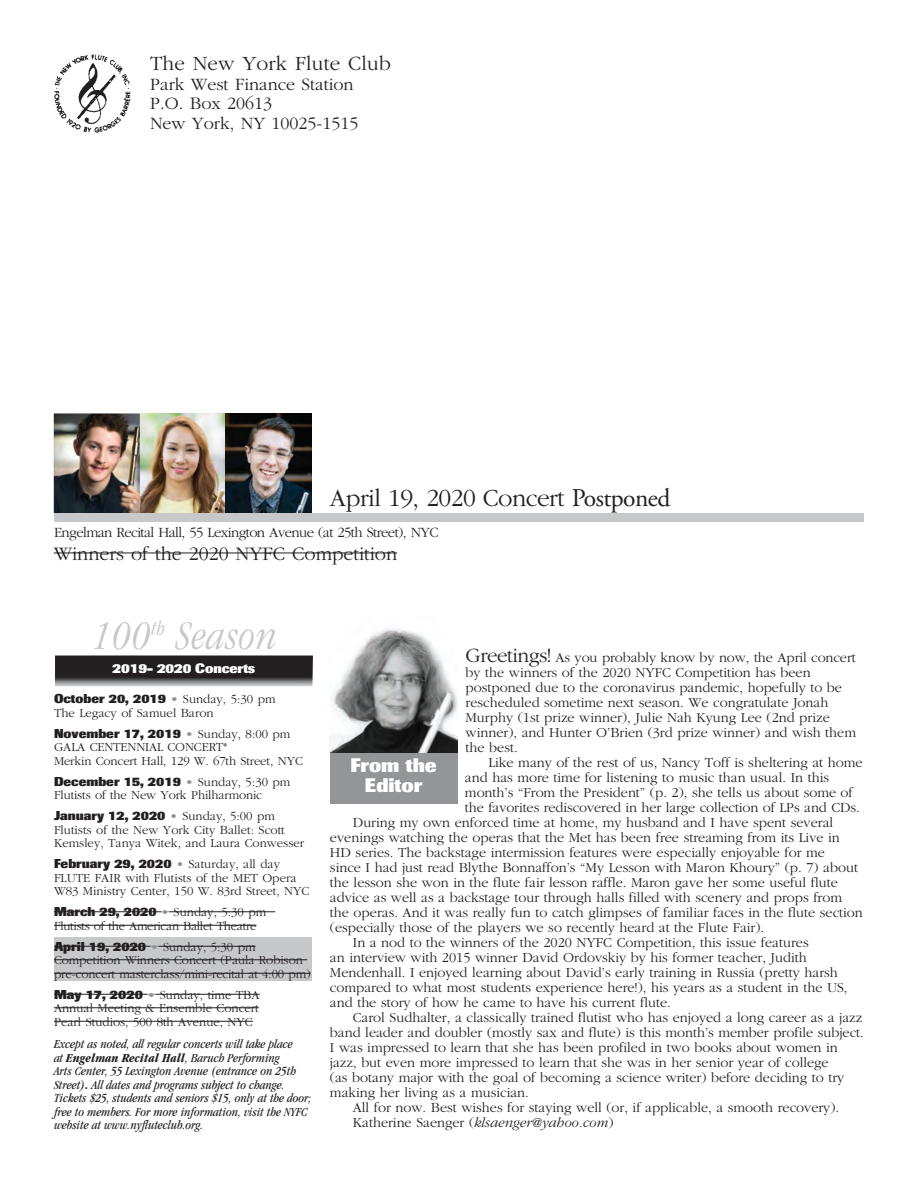
<style>
.page{position:relative;width:918px;height:1188px;background:#fff}
.page>*{position:absolute;margin:0;border:0;box-sizing:border-box;transform-origin:0 0}
.t1{font:italic 300 condensed 42px "Garamond";letter-spacing:.025em;color:#c7c8ca}
.t2{font:300 25.5px "Garamond";letter-spacing:-.02em;color:#231f20}
.t3{font:300 21px "Garamond";letter-spacing:.01em;color:#231f20}
.t4{font:300 19.8px "Garamond";color:#231f20}
.t5{font:800 19.5px/19.5px "Imago";color:#fff;text-align:center}
.t6{font:300 18px/19.5px "Garamond";color:#231f20}
.t7{font:300 14.7px "Garamond";letter-spacing:-.04em;color:#231f20}
.t8{font:300 14.25px/15px "Garamond";color:#231f20}
.t9{font:italic 300 14.25px "Garamond";color:#231f20}
.t10{font:800 13.5px "Imago";letter-spacing:-.01em;color:#fff}
.t11{font:300 12.75px/13.5px "Garamond";color:#231f20}
.t12{font:italic condensed 12.75px/13.5px "Garamond";color:#231f20}
.t13{font:800 12.75px "Imago";color:#231f20}
.t14{font:300 12.75px/13.5px "Garamond";letter-spacing:-.02em;color:#231f20}
.s1{font-family:"Adobe Garamond Pro";font-weight:400}
.s2{font-family:"Garamond";font-weight:300;color:#939598}
.s3{font-family:"Garamond";font-weight:300}
.s4{font-family:"Imago";font-weight:800}
.s5{color:#939598}
.s6{font-weight:700}
.s7{font-size:21px}
.s8{font-style:normal}
</style>
<div class="page">
<img style="left:54px;top:54px;width:76px;height:78px">
<div style="left:54px;top:937px;width:258px;height:43px;background:#c7c8ca"></div>
<img style="left:55px;top:655px;width:258px;height:31px">
<hr style="left:54px;top:911px;width:107px;height:1px;background:#231f20">
<hr style="left:169px;top:911px;width:106px;height:1px;background:#231f20">
<hr style="left:54px;top:925px;width:202px;height:1px;background:#231f20">
<hr style="left:54px;top:946px;width:97px;height:1px;background:#231f20">
<hr style="left:159px;top:946px;width:97px;height:1px;background:#231f20">
<hr style="left:54px;top:959px;width:253px;height:1px;background:#231f20">
<hr style="left:54px;top:973px;width:257px;height:1px;background:#231f20">
<hr style="left:54px;top:994px;width:93px;height:1px;background:#231f20">
<hr style="left:155px;top:994px;width:105px;height:1px;background:#231f20">
<hr style="left:54px;top:1007px;width:205px;height:1px;background:#231f20">
<hr style="left:54px;top:1021px;width:199px;height:1px;background:#231f20">
<div style="left:54px;top:513px;width:810px;height:9px;background:#c7c8ca"></div>
<div style="left:330px;top:750px;width:127px;height:54px;background:#939598"></div>
<img style="left:330px;top:629px;width:127px;height:124px">
<hr style="left:54px;top:552px;width:343px;height:1px;background:#231f20">
<img style="left:54px;top:413px;width:258px;height:100px">
<h3 class="t3" style="left:150px;top:53px;width:242px">The New York Flute Club</h3>
<p class="t6" style="left:150px;top:75px;width:210px">Park West Finance Station<br>P.O. Box 20613<br>New York, NY 10025-1515</p>
<h2 class="t2" style="left:330px;top:485px;width:342px">April 19, 2020 Concert <span class="s1">Postponed</span></h2>
<p class="t7" style="left:54px;top:525px;width:386px">Engelman Recital Hall, 55 Lexington Avenue (at 25th Street), NYC</p>
<h3 class="t4" style="left:54px;top:543px;width:345px">Winners of the 2020 NYFC Competition</h3>
<h1 class="t1" style="left:92px;top:613px;width:187px">100<sup>th</sup> Season</h1>
<p class="t10" style="left:113px;top:660px;width:144px">2019- 2020 Concerts</p>
<p class="t13" style="left:54px;top:691px;width:223px">October 20, 2019 <span class="s2">•</span> <span class="s3">Sunday, 5:30 pm</span></p>
<p class="t11" style="left:54px;top:706px;width:161px">The Legacy of Samuel Baron</p>
<p class="t13" style="left:54px;top:725px;width:238px">November 17, 2019 <span class="s2">•</span> <span class="s3">Sunday, 8:00 pm</span></p>
<p class="t11" style="left:54px;top:740px;width:251px">GALA CENTENNIAL CONCERT*<br>Merkin Concert Hall, 129 W. 67th Street, NYC</p>
<p class="t13" style="left:54px;top:773px;width:238px">December 15, 2019 <span class="s2">•</span> <span class="s3">Sunday, 5:30 pm</span></p>
<p class="t11" style="left:54px;top:789px;width:210px">Flutists of the New York Philharmonic</p>
<p class="t13" style="left:54px;top:808px;width:223px">January 12, 2020 <span class="s2">•</span> <span class="s3">Sunday, 5:00 pm</span></p>
<p class="t11" style="left:54px;top:823px;width:252px">Flutists of the New York City Ballet: Scott<br>Kemsley, Tanya Witek, and Laura Conwesser</p>
<p class="t13" style="left:54px;top:856px;width:228px">February 29, 2020 <span class="s2">•</span> <span class="s3">Saturday, all day</span></p>
<p class="t11" style="left:54px;top:871px;width:257px">FLUTE FAIR with Flutists of the MET Opera<br>W83 Ministry Center, 150 W. 83rd Street, NYC</p>
<p class="t14" style="left:54px;top:905px;width:214px"><span class="s4">March 29, 2020</span> <span class="s5">•</span> Sunday, 5:30 pm<br>Flutists of the American Ballet Theatre</p>
<p class="t11" style="left:54px;top:940px;width:258px"><span class="s4">April 19, 2020</span> <span class="s5">•</span> Sunday, 5:30 pm<br>Competition Winners Concert (Paula Robison pre-concert masterclass/mini-recital at 4:00 pm)</p>
<p class="t11" style="left:54px;top:988px;width:207px;text-align:justify"><span class="s4">May 17, 2020</span> <span class="s5">•</span> Sunday, time TBA Annual Meeting &amp; Ensemble Concert Pearl Studios, 500 8th Avenue, NYC</p>
<p class="t12" style="left:54px;top:1037px;width:259px">Except as noted, all regular concerts will take place<br>at <span class="s6">Engelman Recital Hall</span>, Baruch Performing<br>Arts Center, 55 Lexington Avenue (entrance on 25th Street)<span class="s6">.</span> All dates and programs subject to change.<br>Tickets $25, students and seniors $15, only at the door; free to members. For more information, visit the NYFC website at www.nyfluteclub.org.</p>
<p class="t8" style="left:466px;top:650px;width:392px"><span class="s7">Greetings!</span> As you probably know by now, the April concert by the winners of the 2020 NYFC Competition has been postponed due to the coronavirus pandemic, hopefully to be rescheduled sometime next season. We congratulate Jonah Murphy (1st prize winner), Julie Nah Kyung Lee (2nd prize winner), and Hunter O’Brien (3rd prize winner) and wish them the best.</p>
<p class="t8" style="left:488px;top:755px;width:376px">Like many of the rest of us, Nancy Toff is sheltering at home</p>
<p class="t8" style="left:465px;top:770px;width:366px">and has more time for listening to music than usual. In this</p>
<p class="t8" style="left:465px;top:785px;width:389px">month’s “From the President” (p. 2), she tells us about some of</p>
<p class="t8" style="left:465px;top:800px;width:396px">the favorites rediscovered in her large collection of LPs and CDs.</p>
<p class="t8" style="left:353px;top:815px;width:482px">During my own enforced time at home, my husband and I have spent several</p>
<p class="t8" style="left:330px;top:830px;width:511px">evenings watching the operas that the Met has been free streaming from its Live in</p>
<p class="t8" style="left:330px;top:845px;width:497px">HD series. The backstage intermission features were especially enjoyable for me</p>
<p class="t8" style="left:330px;top:860px;width:530px">since I had just read Blythe Bonnaffon’s “My Lesson with Maron Khoury” (p. 7) about</p>
<p class="t8" style="left:330px;top:875px;width:509px">the lesson she won in the flute fair lesson raffle. Maron gave her some useful flute</p>
<p class="t8" style="left:330px;top:890px;width:514px">advice as well as a backstage tour through halls filled with scenery and props from</p>
<p class="t8" style="left:330px;top:905px;width:534px">the operas. And it was really fun to catch glimpses of familiar faces in the flute section</p>
<p class="t8" style="left:330px;top:920px;width:436px">(especially those of the players we so recently heard at the Flute Fair).</p>
<p class="t8" style="left:353px;top:935px;width:457px">In a nod to the winners of the 2020 NYFC Competition, this issue features</p>
<p class="t8" style="left:330px;top:950px;width:478px">an interview with 2015 winner David Ordovskiy by his former teacher, Judith</p>
<p class="t8" style="left:330px;top:965px;width:509px">Mendenhall. I enjoyed learning about David’s early training in Russia (pretty harsh</p>
<p class="t8" style="left:330px;top:980px;width:519px">compared to what most students experience here!), his years as a student in the US,</p>
<p class="t8" style="left:330px;top:995px;width:342px">and the story of how he came to have his current flute.</p>
<p class="t8" style="left:353px;top:1010px;width:511px">Carol Sudhalter, a classically trained flutist who has enjoyed a long career as a jazz</p>
<p class="t8" style="left:330px;top:1025px;width:536px">band leader and doubler (mostly sax and flute) is this month’s member profile subject.</p>
<p class="t8" style="left:330px;top:1040px;width:509px">I was impressed to learn that she has been profiled in two books about women in</p>
<p class="t8" style="left:330px;top:1055px;width:500px">jazz, but even more impressed to learn that she was in her senior year of college</p>
<p class="t8" style="left:330px;top:1070px;width:516px">(as botany major with the goal of becoming a science writer) before deciding to try</p>
<p class="t8" style="left:330px;top:1085px;width:200px">making her living as a musician.</p>
<p class="t8" style="left:353px;top:1101px;width:488px">All for now. Best wishes for staying well (or, if applicable, a smooth recovery).</p>
<p class="t9" style="left:353px;top:1115px;width:262px"><span class="s8">Katherine Saenger (</span>klsaenger@yahoo.com<span class="s8">)</span></p>
<h3 class="t5" style="left:350px;top:756px;width:88px">From the<br>Editor</h3>
</div>
